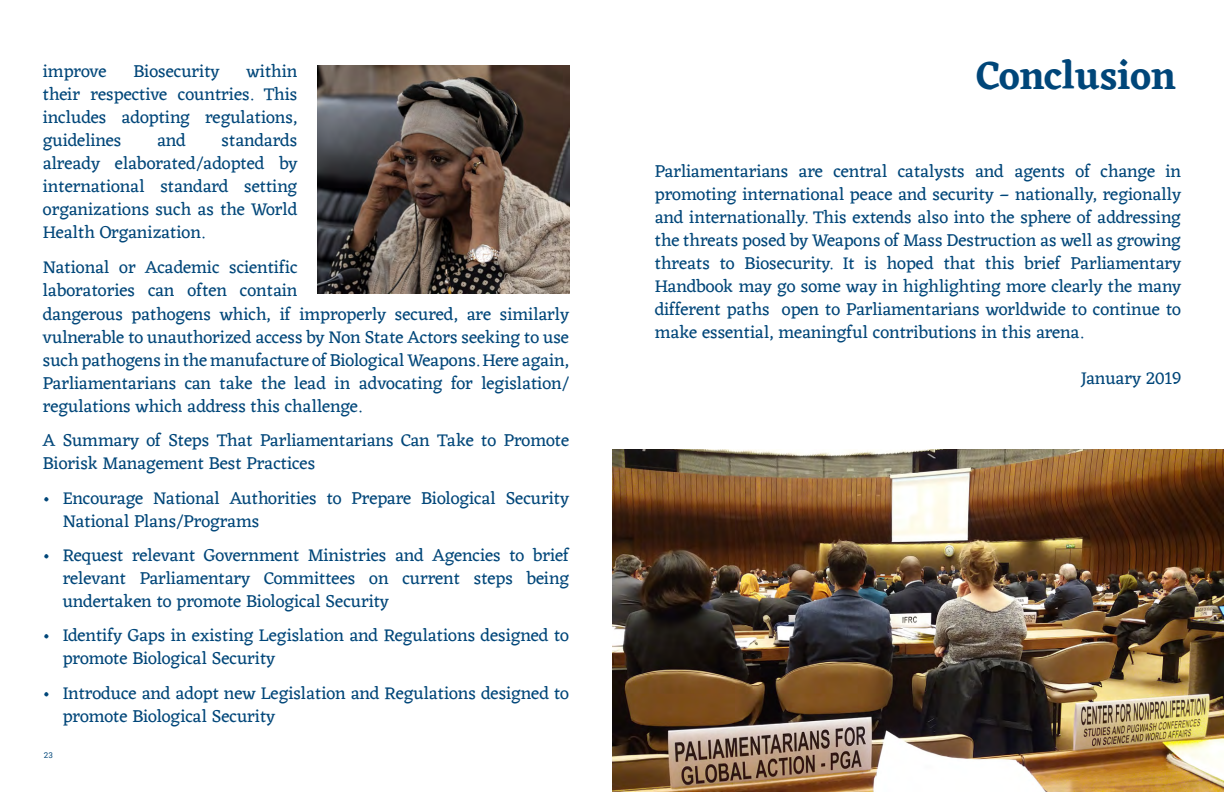
<style>
.page{position:relative;width:1224px;height:792px;background:#fff}
.page>*{position:absolute;margin:0;border:0;box-sizing:border-box;transform-origin:0 0}
.HEADING___SANS_SERIF{font:600 40px "Eczar";color:#004679}
.BODY{font:18px/23px "Eczar";color:#004679}
.ARTICLE_INTRO_COPY_S{font:18px/23px "Eczar";color:#004679;text-align:justify}
.ARTICLE_INTRO_COPY_S-2{font:18px "Eczar";letter-spacing:-.02em;color:#004679}
.t1{font:8px "Roboto";color:#004679}
</style>
<div class="page">
<img style="left:317px;top:66px;width:252px;height:227px">
<img style="left:612px;top:449px;width:612px;height:343px">
<p class="BODY" style="left:43px;top:61px;width:256px;text-align:justify;text-indent:204px">within their respective countries. This includes adopting regulations, guidelines</p>
<p class="BODY" style="left:43px;top:61px;width:65px">improve</p>
<p class="BODY" style="left:134px;top:61px;width:88px">Biosecurity</p>
<p class="BODY" style="left:43px;top:130px;width:256px;text-align:justify;text-indent:179px">standards already elaborated/adopted by international standard setting organizations such as the World Health Organization.</p>
<p class="BODY" style="left:43px;top:256px;width:528px">National or Academic scientific<br>laboratories can often contain<br>dangerous pathogens which, if improperly secured, are similarly vulnerable to unauthorized access by Non State Actors seeking to use such pathogens in the manufacture of Biological Weapons. Here again, Parliamentarians can take the lead in advocating for legislation/ regulations which address this challenge.</p>
<p class="BODY" style="left:43px;top:430px;width:528px">A Summary of Steps That Parliamentarians Can Take to Promote<br>Biorisk Management Best Practices</p>
<p class="BODY" style="left:63px;top:487px;width:508px;text-indent:-20px">• Encourage National Authorities to Prepare Biological Security<br>National Plans/Programs</p>
<p class="BODY" style="left:63px;top:545px;width:508px;text-align:justify;text-indent:-20px">• Request relevant Government Ministries and Agencies to brief relevant Parliamentary Committees on current steps being undertaken to promote Biological Security</p>
<p class="BODY" style="left:63px;top:625px;width:508px;text-indent:-20px">• Identify Gaps in existing Legislation and Regulations designed to promote Biological Security</p>
<p class="BODY" style="left:63px;top:682px;width:508px;text-indent:-20px">• Introduce and adopt new Legislation and Regulations designed to promote Biological Security</p>
<p class="BODY" style="left:157px;top:130px;width:30px">and</p>
<p class="t1" style="left:44px;top:750px;width:10px">23</p>
<p class="HEADING___SANS_SERIF" style="left:977px;top:51px;width:201px">Conclusion</p>
<p class="ARTICLE_INTRO_COPY_S" style="left:655px;top:160px;width:528px">Parliamentarians are central catalysts and agents of change in promoting international peace and security – nationally, regionally and internationally. This extends also into the sphere of addressing the threats posed by Weapons of Mass Destruction as well as growing threats to Biosecurity. It is hoped that this brief Parliamentary Handbook may go some way in highlighting more clearly the many different paths open to Parliamentarians worldwide to continue to make essential, meaningful contributions in this arena.</p>
<p class="ARTICLE_INTRO_COPY_S-2" style="left:1081px;top:365px;width:102px">January 2019</p>
</div>
